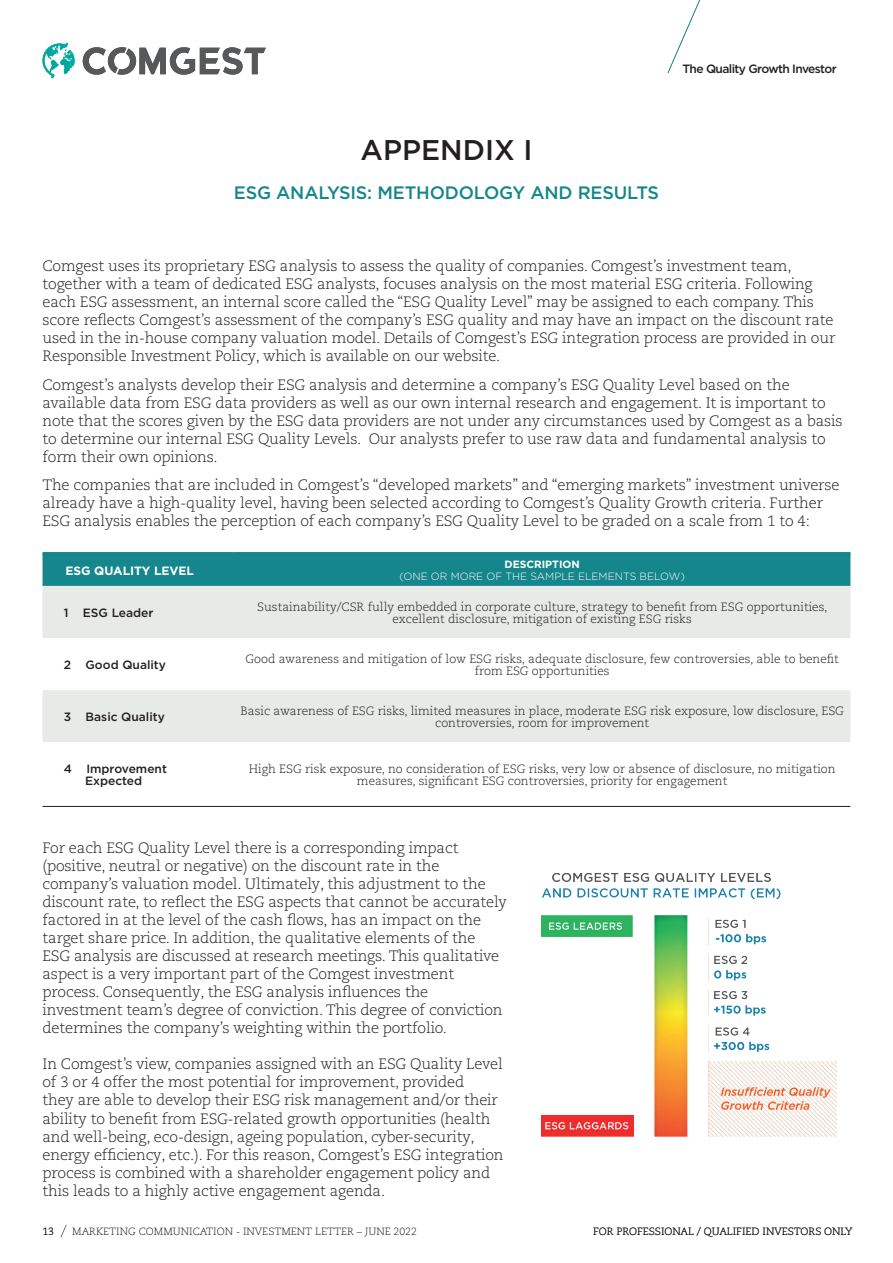
<style>
.page{position:relative;width:893px;height:1263px;background:#fff}
.page>*{position:absolute;margin:0;border:0;box-sizing:border-box;transform-origin:0 0}
.t1{font:500 28.5px "Gotham";color:#231f20}
.t2{font:500 18px "Gotham";letter-spacing:-.01em;color:#15868b}
.t3{font:300 15px/18px "Caecilia LT Pro 45";letter-spacing:-.01em;color:#231f20}
.t4{font:300 12px/12px "Caecilia LT Pro 45";color:#231f20;text-align:center}
.t5{font:500 12px/12px "Gotham";color:#231f20;text-align:center}
.t6{font:500 12px "Gotham";letter-spacing:-.05em;color:#231f20}
.t7{font:700 12px "Gotham";color:#fff}
.t8{font:300 10.5px "Caecilia LT Pro 45";color:#231f20}
.t9{font:300 10.5px "Gotham";color:#fff}
.t10{font:700 10.5px "Gotham";color:#fff}
</style>
<div class="page">
<svg style="left:668px;top:0;width:32px;height:73px"></svg>
<svg style="left:61px;top:1225px;width:5px;height:12px"></svg>
<svg style="left:83px;top:47px;width:183px;height:28px"></svg>
<svg style="left:43px;top:43px;width:32px;height:35px"></svg>
<div style="left:43px;top:555px;width:807px;height:31px;background:#15868b"></div>
<svg style="left:43px;top:586px;width:807px;height:156px;fill:#e8eae8"></svg>
<svg style="left:43px;top:805px;width:807px;height:1px"></svg>
<hr style="left:43px;top:552px;width:191px;height:3px;background:#15868b">
<hr style="left:234px;top:552px;width:616px;height:3px;background:#15868b">
<hr style="left:43px;top:806px;width:191px;height:1px;background:#231f20">
<hr style="left:234px;top:806px;width:616px;height:1px;background:#231f20">
<img style="left:542px;top:873px;width:295px;height:264px">
<p class="t6" style="left:682px;top:61px;width:156px">The Quality Growth Investor</p>
<h1 class="t1" style="left:361px;top:131px;width:173px">APPENDIX I</h1>
<p class="t2" style="left:234px;top:181px;width:427px">ESG ANALYSIS: METHODOLOGY AND RESULTS</p>
<p class="t3" style="left:43px;top:256px;width:794px">Comgest uses its proprietary ESG analysis to assess the quality of companies. Comgest’s investment team, together with a team of dedicated ESG analysts, focuses analysis on the most material ESG criteria. Following each ESG assessment, an internal score called the “ESG Quality Level” may be assigned to each company. This score reflects Comgest’s assessment of the company’s ESG quality and may have an impact on the discount rate used in the in-house company valuation model. Details of Comgest’s ESG integration process are provided in our Responsible Investment Policy, which is available on our website.</p>
<p class="t3" style="left:43px;top:375px;width:802px">Comgest’s analysts develop their ESG analysis and determine a company’s ESG Quality Level based on the available data from ESG data providers as well as our own internal research and engagement. It is important to note that the scores given by the ESG data providers are not under any circumstances used by Comgest as a basis to determine our internal ESG Quality Levels. Our analysts prefer to use raw data and fundamental analysis to form their own opinions.</p>
<p class="t3" style="left:43px;top:476px;width:799px">The companies that are included in Comgest’s “developed markets” and “emerging markets” investment universe already have a high-quality level, having been selected according to Comgest’s Quality Growth criteria. Further<br>ESG analysis enables the perception of each company’s ESG Quality Level to be graded on a scale from 1 to 4:</p>
<p class="t7" style="left:66px;top:562px;width:130px">ESG QUALITY LEVEL</p>
<p class="t10" style="left:504px;top:557px;width:77px">DESCRIPTION</p>
<p class="t9" style="left:399px;top:570px;width:287px">(ONE OR MORE OF THE SAMPLE ELEMENTS BELOW)</p>
<p class="t5" style="left:64px;top:606px;width:91px">1 ESG Leader</p>
<p class="t4" style="left:257px;top:600px;width:572px">Sustainability/CSR fully embedded in corporate culture, strategy to benefit from ESG opportunities, excellent disclosure, mitigation of existing ESG risks</p>
<p class="t5" style="left:64px;top:658px;width:104px">2 Good Quality</p>
<p class="t4" style="left:246px;top:652px;width:595px">Good awareness and mitigation of low ESG risks, adequate disclosure, few controversies, able to benefit from ESG opportunities</p>
<p class="t5" style="left:64px;top:711px;width:103px">3 Basic Quality</p>
<p class="t4" style="left:240px;top:704px;width:605px">Basic awareness of ESG risks, limited measures in place, moderate ESG risk exposure, low disclosure, ESG controversies, room for improvement</p>
<p class="t5" style="left:64px;top:763px;width:105px">4 Improvement<br>Expected</p>
<p class="t4" style="left:249px;top:763px;width:588px">High ESG risk exposure, no consideration of ESG risks, very low or absence of disclosure, no mitigation measures, significant ESG controversies, priority for engagement</p>
<p class="t3" style="left:43px;top:839px;width:466px">For each ESG Quality Level there is a corresponding impact (positive, neutral or negative) on the discount rate in the company’s valuation model. Ultimately, this adjustment to the discount rate, to reflect the ESG aspects that cannot be accurately factored in at the level of the cash flows, has an impact on the target share price. In addition, the qualitative elements of the ESG analysis are discussed at research meetings. This qualitative aspect is a very important part of the Comgest investment process. Consequently, the ESG analysis influences the investment team’s degree of conviction. This degree of conviction determines the company’s weighting within the portfolio.</p>
<p class="t3" style="left:43px;top:1055px;width:463px">In Comgest’s view, companies assigned with an ESG Quality Level of 3 or 4 offer the most potential for improvement, provided<br>they are able to develop their ESG risk management and/or their ability to benefit from ESG-related growth opportunities (health and well-being, eco-design, ageing population, cyber-security, energy efficiency, etc.). For this reason, Comgest’s ESG integration process is combined with a shareholder engagement policy and this leads to a highly active engagement agenda.</p>
<p class="t8" style="left:43px;top:1224px;width:13px">13</p>
<p class="t8" style="left:72px;top:1224px;width:346px">MARKETING COMMUNICATION - INVESTMENT LETTER – JUNE 2022</p>
<p class="t8" style="left:593px;top:1224px;width:261px">FOR PROFESSIONAL / QUALIFIED INVESTORS ONLY</p>
</div>
